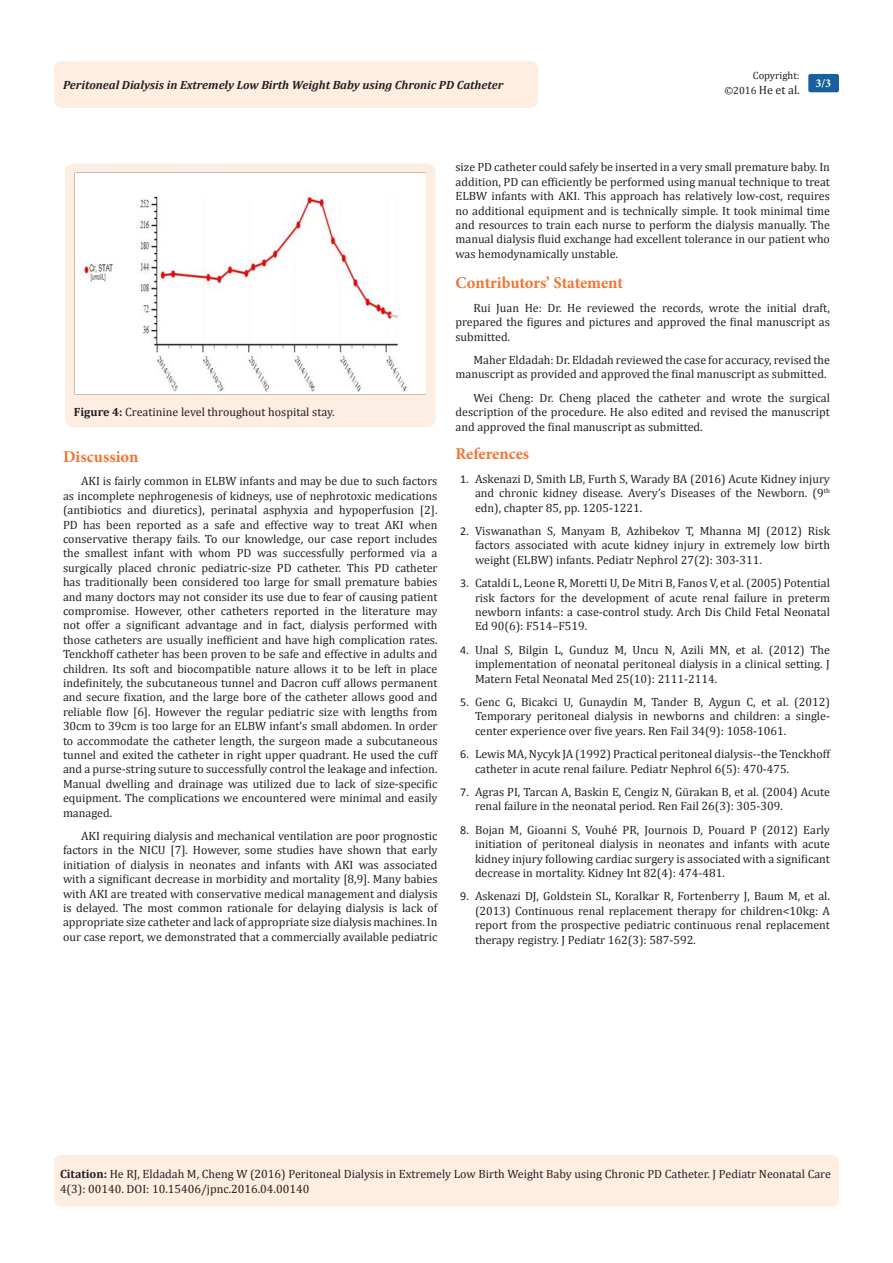
<style>
.page{position:relative;width:893px;height:1263px;background:#fff}
.page>*{position:absolute;margin:0;border:0;box-sizing:border-box;transform-origin:0 0}
.t1{font:700 16.5px "Minion Pro";letter-spacing:-.005em;color:#f37331}
.Citation{font:12px/14.4px "Cambria";color:#231f20;text-align:justify}
.t2{font:italic 700 12px "Cambria";color:#231f20}
.t3{font:700 12px "Minion Pro";color:#fff}
.t4{font:10.5px "Cambria";color:#231f20}
.s1{font-size:10.5px}
.s2{font-weight:700}
.s3{font-family:"Calibri"}
</style>
<div class="page">
<div style="left:54px;top:61px;width:484px;height:47px;background:#feeee0;border-radius:8px"></div>
<div style="left:808px;top:74px;width:31px;height:18px;background:#18609d;border-radius:2px"></div>
<div style="left:54px;top:1155px;width:785px;height:51px;background:#feeee0;border-radius:7px"></div>
<div style="left:65px;top:164px;width:371px;height:263px;background:#fdeee3;border-radius:9px"></div>
<img style="left:75px;top:173px;width:351px;height:221px">
<p class="t4" style="left:753px;top:69px;width:48px">Copyright:</p>
<p class="Citation" style="left:724px;top:82px;width:77px"><span class="s1">©2016</span> He et al.</p>
<p class="t2" style="left:63px;top:77px;width:442px">Peritoneal Dialysis in Extremely Low Birth Weight Baby using Chronic PD Catheter</p>
<p class="t3" style="left:815px;top:75px;width:17px">3/3</p>
<p class="Citation" style="left:74px;top:405px;width:262px"><span class="s2">Figure 4:</span> Creatinine level throughout hospital stay.</p>
<p class="t1" style="left:63px;top:445px;width:77px">Discussion</p>
<p class="Citation" style="left:63px;top:474px;width:376px;text-indent:18px">AKI is fairly common in ELBW infants and may be due to such factors as incomplete nephrogenesis of kidneys, use of nephrotoxic medications (antibiotics and diuretics), perinatal asphyxia and hypoperfusion [2].<br>PD has been reported as a safe and effective way to treat AKI when conservative therapy fails. To our knowledge, our case report includes the smallest infant with whom PD was successfully performed via a surgically placed chronic pediatric-size PD catheter. This PD catheter has traditionally been considered too large for small premature babies and many doctors may not consider its use due to fear of causing patient compromise. However, other catheters reported in the literature may not offer a significant advantage and in fact, dialysis performed with those catheters are usually inefficient and have high complication rates.<br>Tenckhoff catheter has been proven to be safe and effective in adults and children. Its soft and biocompatible nature allows it to be left in place indefinitely, the subcutaneous tunnel and Dacron cuff allows permanent and secure fixation, and the large bore of the catheter allows good and reliable flow [6]. However the regular pediatric size with lengths from 30cm to 39cm is too large for an ELBW infant’s small abdomen. In order to accommodate the catheter length, the surgeon made a subcutaneous tunnel and exited the catheter in right upper quadrant. He used the cuff and a purse-string suture to successfully control the leakage and infection.<br>Manual dwelling and drainage was utilized due to lack of size-specific equipment. The complications we encountered were minimal and easily managed.</p>
<p class="Citation" style="left:63px;top:829px;width:376px;text-indent:18px">AKI requiring dialysis and mechanical ventilation are poor prognostic factors in the NICU [7]. However, some studies have shown that early initiation of dialysis in neonates and infants with AKI was associated with a significant decrease in morbidity and mortality [8,9]. Many babies with AKI are treated with conservative medical management and dialysis is delayed. The most common rationale for delaying dialysis is lack of appropriate size catheter and lack of appropriate size dialysis machines. In our case report, we demonstrated that a commercially available pediatric</p>
<p class="Citation" style="left:455px;top:160px;width:376px">size PD catheter could safely be inserted in a very small premature baby. In addition, PD can efficiently be performed using manual technique to treat ELBW infants with AKI. This approach has relatively low-cost, requires no additional equipment and is technically simple. It took minimal time and resources to train each nurse to perform the dialysis manually. The manual dialysis fluid exchange had excellent tolerance in our patient who was hemodynamically unstable.</p>
<p class="t1" style="left:455px;top:271px;width:169px">Contributors’ Statement</p>
<p class="Citation" style="left:455px;top:300px;width:376px;text-indent:18px">Rui Juan He: Dr. He reviewed the records, wrote the initial draft, prepared the figures and pictures and approved the final manuscript as submitted.</p>
<p class="Citation" style="left:455px;top:353px;width:376px;text-align:right">Maher Eldadah: Dr. Eldadah reviewed the case for accuracy, revised the manuscript as provided and approved the final manuscript as submitted.</p>
<p class="Citation" style="left:455px;top:390px;width:376px;text-indent:18px">Wei Cheng: Dr. Cheng placed the catheter and wrote the surgical description of the procedure. He also edited and revised the manuscript and approved the final manuscript as submitted.</p>
<p class="t1" style="left:455px;top:442px;width:75px">References</p>
<p class="Citation" style="left:475px;top:471px;width:356px;text-indent:-15px"><span class="s3">1.</span> Askenazi D, Smith LB, Furth S, Warady BA (2016) Acute Kidney injury and chronic kidney disease. Avery’s Diseases of the Newborn. (9<sup>th </sup>edn), chapter 85, pp. 1205-1221.</p>
<p class="Citation" style="left:475px;top:524px;width:356px;text-indent:-15px"><span class="s3">2.</span> Viswanathan S, Manyam B, Azhibekov T, Mhanna MJ (2012) Risk factors associated with acute kidney injury in extremely low birth weight (ELBW) infants. Pediatr Nephrol 27(2): 303-311.</p>
<p class="Citation" style="left:475px;top:576px;width:356px;text-indent:-15px"><span class="s3">3.</span> Cataldi L, Leone R, Moretti U, De Mitri B, Fanos V, et al. (2005) Potential risk factors for the development of acute renal failure in preterm newborn infants: a case-control study. Arch Dis Child Fetal Neonatal Ed 90(6): F514–F519.</p>
<p class="Citation" style="left:475px;top:642px;width:356px;text-indent:-15px"><span class="s3">4.</span> Unal S, Bilgin L, Gunduz M, Uncu N, Azili MN, et al. (2012) The implementation of neonatal peritoneal dialysis in a clinical setting. J Matern Fetal Neonatal Med 25(10): 2111-2114.</p>
<p class="Citation" style="left:475px;top:695px;width:356px;text-indent:-15px"><span class="s3">5.</span> Genc G, Bicakci U, Gunaydin M, Tander B, Aygun C, et al. (2012)<br>Temporary peritoneal dialysis in newborns and children: a single&shy;center experience over five years. Ren Fail 34(9): 1058-1061.</p>
<p class="Citation" style="left:475px;top:747px;width:356px;text-indent:-15px"><span class="s3">6.</span> Lewis MA, Nycyk JA (1992) Practical peritoneal dialysis--the Tenckhoff catheter in acute renal failure. Pediatr Nephrol 6(5): 470-475.</p>
<p class="Citation" style="left:475px;top:785px;width:356px;text-indent:-15px"><span class="s3">7.</span> Agras PI, Tarcan A, Baskin E, Cengiz N, Gürakan B, et al. (2004) Acute renal failure in the neonatal period. Ren Fail 26(3): 305-309.</p>
<p class="Citation" style="left:475px;top:822px;width:356px;text-indent:-15px"><span class="s3">8.</span> Bojan M, Gioanni S, Vouhé PR, Journois D, Pouard P (2012) Early initiation of peritoneal dialysis in neonates and infants with acute kidney injury following cardiac surgery is associated with a significant decrease in mortality. Kidney Int 82(4): 474-481.</p>
<p class="Citation" style="left:475px;top:889px;width:356px;text-indent:-15px"><span class="s3">9.</span> Askenazi DJ, Goldstein SL, Koralkar R, Fortenberry J, Baum M, et al. (2013) Continuous renal replacement therapy for children&lt;10kg: A report from the prospective pediatric continuous renal replacement therapy registry. J Pediatr 162(3): 587-592.</p>
<p class="Citation" style="left:60px;top:1167px;width:772px"><span class="s2">Citation:</span> He RJ, Eldadah M, Cheng W (2016) Peritoneal Dialysis in Extremely Low Birth Weight Baby using Chronic PD Catheter. J Pediatr Neonatal Care<br>4(3): 00140. DOI: 10.15406/jpnc.2016.04.00140</p>
</div>
